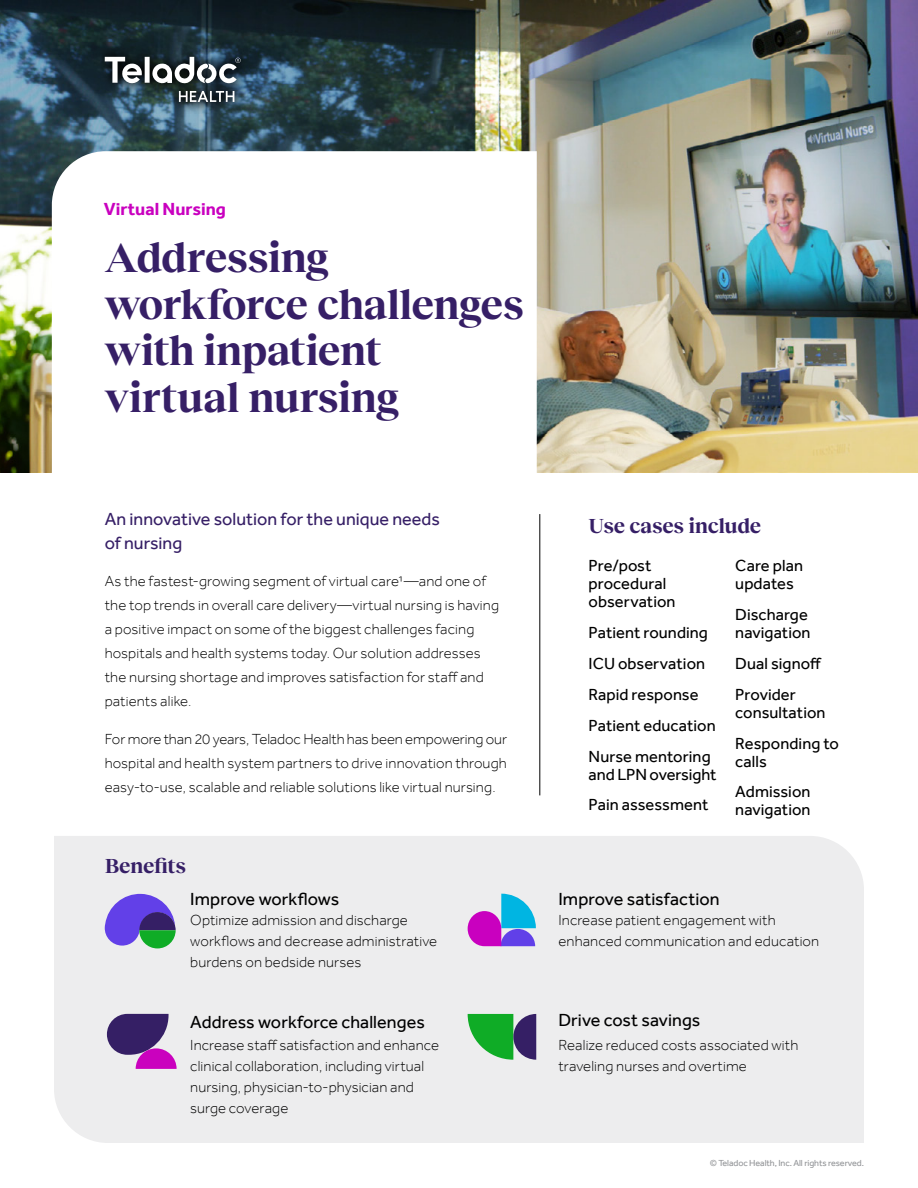
<style>
.page{position:relative;width:918px;height:1188px;background:#fff}
.page>*{position:absolute;margin:0;border:0;box-sizing:border-box;transform-origin:0 0}
.t1{font:700 42px/46.5px "Reckless Neue";letter-spacing:-.015em;color:#361f66}
.t2{font:700 21px "Reckless Neue";letter-spacing:-.015em;color:#361f66}
.t3{font:18px "Effra";letter-spacing:.005em;color:#000}
.t4{font:18px/24px "Effra";color:#361f66}
.t5{font:700 18px "Effra";letter-spacing:.005em;color:#c900bf}
.t6{font:16.5px/30.9px "Effra";letter-spacing:.005em;color:#000}
.t7{font:300 15px/24px "Effra";letter-spacing:.01em;color:#000}
.t8{font:9px "Effra";letter-spacing:-.01em;color:#939598}
</style>
<div class="page">
<img style="left:0;top:0;width:918px;height:472px">
<div style="left:54px;top:836px;width:810px;height:307px;background:#ededee"></div>
<svg style="left:52px;top:151px;width:485px;height:322px"></svg>
<hr style="left:540px;top:514px;width:1px;height:281px;background:#000">
<svg style="left:92px;top:44px;width:161px;height:71px;background:#2c4555"></svg>
<svg style="left:105px;top:57px;width:136px;height:45px"></svg>
<svg style="left:104px;top:893px;width:72px;height:55px;background:#7576bf"></svg>
<svg style="left:468px;top:894px;width:68px;height:52px;background:#9285dc"></svg>
<svg style="left:107px;top:1014px;width:70px;height:55px;background:#87599e"></svg>
<svg style="left:468px;top:1014px;width:68px;height:46px;background:#499561"></svg>
<p class="t5" style="left:104px;top:198px;width:124px">Virtual Nursing</p>
<h1 class="t1" style="left:105px;top:232px;width:420px">Addressing workforce challenges with inpatient virtual nursing</h1>
<p class="t4" style="left:105px;top:507px;width:337px">An innovative solution for the unique needs of nursing</p>
<p class="t7" style="left:105px;top:569px;width:396px">As the fastest-growing segment of virtual care1—and one of the top trends in overall care delivery—virtual nursing is having a positive impact on some of the biggest challenges facing hospitals and health systems today. Our solution addresses the nursing shortage and improves satisfaction for staff and patients alike.</p>
<p class="t7" style="left:105px;top:727px;width:404px;text-align:justify">For more than 20 years, Teladoc Health has been empowering our hospital and health system partners to drive innovation through easy-to-use, scalable and reliable solutions like virtual nursing.</p>
<h2 class="t2" style="left:105px;top:850px;width:83px">Benefits</h2>
<p class="t3" style="left:190px;top:888px;width:151px">Improve workflows</p>
<p class="t7" style="left:190px;top:910px;width:249px;line-height:21px">Optimize admission and discharge workflows and decrease administrative burdens on bedside nurses</p>
<p class="t3" style="left:190px;top:1012px;width:236px">Address workforce challenges</p>
<p class="t7" style="left:190px;top:1035px;width:250px;line-height:21px">Increase staff satisfaction and enhance clinical collaboration, including virtual nursing, physician-to-physician and surge coverage</p>
<h2 class="t2" style="left:589px;top:510px;width:174px">Use cases include</h2>
<p class="t6" style="left:589px;top:556px;width:89px;line-height:18px">Pre/post procedural observation</p>
<p class="t6" style="left:589px;top:617px;width:129px">Patient rounding<br>ICU observation<br>Rapid response<br>Patient education<br>Nurse mentoring</p>
<p class="t6" style="left:589px;top:758px;width:129px">and LPN oversight<br>Pain assessment</p>
<p class="t6" style="left:735px;top:556px;width:69px;line-height:18px">Care plan updates</p>
<p class="t6" style="left:735px;top:605px;width:77px;line-height:18px">Discharge navigation</p>
<p class="t6" style="left:735px;top:647px;width:88px">Dual signoff<br>Provider</p>
<p class="t6" style="left:735px;top:696px;width:105px">consultation<br>Responding to</p>
<p class="t6" style="left:735px;top:745px;width:77px">calls<br>Admission</p>
<p class="t6" style="left:735px;top:794px;width:77px">navigation</p>
<p class="t3" style="left:558px;top:888px;width:163px">Improve satisfaction</p>
<p class="t7" style="left:558px;top:910px;width:262px;line-height:21px">Increase patient engagement with enhanced communication and education</p>
<p class="t3" style="left:558px;top:1009px;width:143px">Drive cost savings</p>
<p class="t7" style="left:558px;top:1035px;width:241px;line-height:21px">Realize reduced costs associated with traveling nurses and overtime</p>
<p class="t8" style="left:710px;top:1158px;width:156px">© Teladoc Health, Inc. All rights reserved.</p>
</div>
